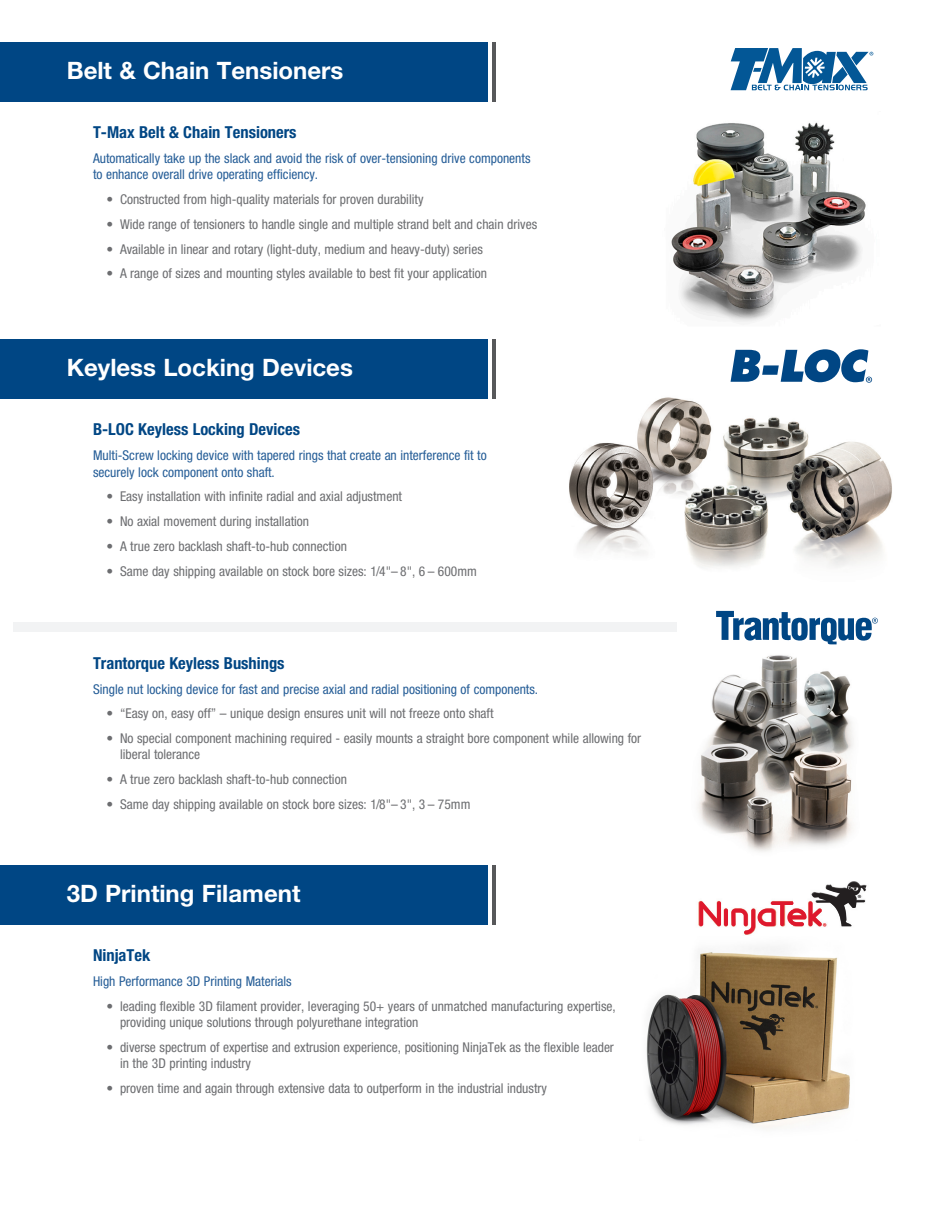
<style>
.page{position:relative;width:945px;height:1215px;background:#fff}
.page>*{position:absolute;margin:0;border:0;box-sizing:border-box;transform-origin:0 0}
.t1{font:700 24px "Helvetica Neue LT Std";color:#fff}
.Product_Brand_Name{font:700 condensed 16.5px "Helvetica Neue LT Std";color:#004684}
.t2{font:condensed 13.5px/16.2px "Helvetica Neue LT Std";color:#6c6d70}
.Product_Brand_Name-2{font:condensed 13.5px/16.2px "Helvetica Neue LT Std";color:#255d97}
.t3{font:9.75px "Myriad Pro";color:#de182d}
.t4{font:8.85px "Myriad Pro";color:#4b4c4d}
</style>
<div class="page">
<img style="left:646px;top:947px;width:204px;height:181px">
<img style="left:671px;top:122px;width:195px;height:200px">
<svg style="left:731px;top:48px;width:142px;height:42px"></svg>
<img style="left:569px;top:397px;width:323px;height:171px">
<img style="left:697px;top:655px;width:157px;height:197px">
<svg style="left:716px;top:611px;width:162px;height:33px"></svg>
<svg style="left:731px;top:349px;width:141px;height:34px"></svg>
<img style="left:698px;top:881px;width:169px;height:54px">
<svg style="left:699px;top:901px;width:22px;height:25px"></svg>
<hr style="left:724px;top:909px;width:4px;height:17px;background:#de182d;border-radius:2px">
<svg style="left:731px;top:882px;width:135px;height:52px"></svg>
<div style="left:0;top:42px;width:487px;height:60px;background:#004684"></div>
<div style="left:0;top:339px;width:487px;height:60px;background:#004684"></div>
<div style="left:0;top:865px;width:487px;height:59px;background:#004684"></div>
<div style="left:14px;top:623px;width:663px;height:9px;background:#f2f3f4"></div>
<hr style="left:492px;top:42px;width:4px;height:60px;background:#57585a">
<hr style="left:492px;top:339px;width:4px;height:60px;background:#57585a">
<hr style="left:492px;top:865px;width:4px;height:59px;background:#57585a">
<p class="t1" style="left:67px;top:56px;width:278px">Belt &amp; Chain Tensioners</p>
<p class="Product_Brand_Name" style="left:93px;top:122px;width:205px">T-Max Belt &amp; Chain Tensioners</p>
<p class="Product_Brand_Name-2" style="left:93px;top:150px;width:439px">Automatically take up the slack and avoid the risk of over-tensioning drive components to enhance overall drive operating efficiency.</p>
<p class="t2" style="left:107px;top:191px;width:318px">• Constructed from high-quality materials for proven durability</p>
<p class="t2" style="left:107px;top:216px;width:432px">• Wide range of tensioners to handle single and multiple strand belt and chain drives</p>
<p class="t2" style="left:107px;top:241px;width:378px">• Available in linear and rotary (light-duty, medium and heavy-duty) series</p>
<p class="t2" style="left:107px;top:265px;width:382px">• A range of sizes and mounting styles available to best fit your application</p>
<p class="t1" style="left:67px;top:353px;width:288px">Keyless Locking Devices</p>
<p class="Product_Brand_Name" style="left:93px;top:420px;width:209px">B-LOC Keyless Locking Devices</p>
<p class="Product_Brand_Name-2" style="left:93px;top:447px;width:395px">Multi-Screw locking device with tapered rings that create an interference fit to securely lock component onto shaft.</p>
<p class="t2" style="left:107px;top:488px;width:297px">• Easy installation with infinite radial and axial adjustment</p>
<p class="t2" style="left:107px;top:513px;width:204px">• No axial movement during installation</p>
<p class="t2" style="left:107px;top:538px;width:242px">• A true zero backlash shaft-to-hub connection</p>
<p class="t2" style="left:107px;top:563px;width:372px">• Same day shipping available on stock bore sizes: 1/4"– 8", 6 – 600mm</p>
<p class="Product_Brand_Name" style="left:93px;top:653px;width:193px">Trantorque Keyless Bushings</p>
<p class="Product_Brand_Name-2" style="left:93px;top:681px;width:447px">Single nut locking device for fast and precise axial and radial positioning of components.</p>
<p class="t2" style="left:107px;top:705px;width:389px">• “Easy on, easy off” – unique design ensures unit will not freeze onto shaft</p>
<p class="t2" style="left:120px;top:730px;width:523px;text-indent:-14px">• No special component machining required - easily mounts a straight bore component while allowing for liberal tolerance</p>
<p class="t2" style="left:107px;top:771px;width:242px">• A true zero backlash shaft-to-hub connection</p>
<p class="t2" style="left:107px;top:796px;width:365px">• Same day shipping available on stock bore sizes: 1/8"– 3", 3 – 75mm</p>
<p class="t1" style="left:67px;top:878px;width:235px">3D Printing Filament</p>
<p class="Product_Brand_Name" style="left:93px;top:945px;width:59px">NinjaTek</p>
<p class="Product_Brand_Name-2" style="left:93px;top:973px;width:200px">High Performance 3D Printing Materials</p>
<p class="t2" style="left:120px;top:998px;width:497px;text-indent:-14px">• leading flexible 3D filament provider, leveraging 50+ years of unmatched manufacturing expertise, providing unique solutions through polyurethane integration</p>
<p class="t2" style="left:120px;top:1039px;width:495px;text-indent:-14px">• diverse spectrum of expertise and extrusion experience, positioning NinjaTek as the flexible leader in the 3D printing industry</p>
<p class="t2" style="left:107px;top:1080px;width:442px">• proven time and again through extensive data to outperform in the industrial industry</p>
<p class="t3" style="left:823px;top:920px;width:6px">®</p>
<p class="t4" style="left:858px;top:893px;width:5px">®</p>
</div>
